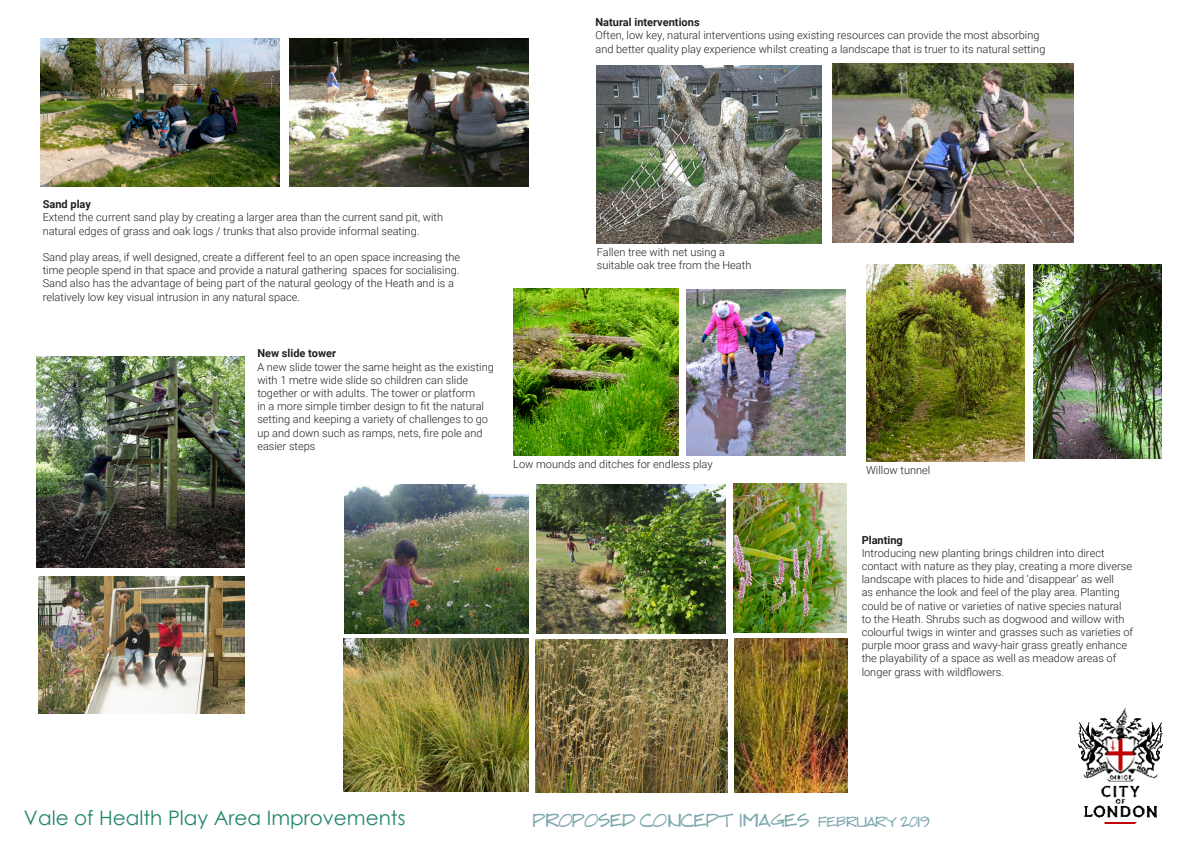
<style>
.page{position:relative;width:1191px;height:842px;background:#fff}
.page>*{position:absolute;margin:0;border:0;box-sizing:border-box;transform-origin:0 0}
.t1{font:20px "Century Gothic";color:#24866d}
.t2{font:18px "Draftsman";letter-spacing:-.01em;color:#7da8ae}
.t3{font:300 11px/13.2px "Roboto";color:#231f20}
.t4{font:700 11px "Roboto";color:#231f20}
.s1{font-size:14px}
</style>
<div class="page">
<img style="left:1078px;top:708px;width:84px;height:115px">
<img style="left:734px;top:638px;width:113px;height:154px">
<img style="left:536px;top:484px;width:189px;height:149px">
<img style="left:344px;top:484px;width:184px;height:149px">
<img style="left:344px;top:639px;width:184px;height:152px">
<img style="left:535px;top:639px;width:192px;height:153px">
<img style="left:733px;top:484px;width:113px;height:148px">
<img style="left:832px;top:64px;width:241px;height:178px">
<img style="left:596px;top:65px;width:225px;height:179px">
<img style="left:290px;top:39px;width:239px;height:148px">
<img style="left:687px;top:290px;width:158px;height:166px">
<img style="left:40px;top:38px;width:239px;height:149px">
<img style="left:866px;top:265px;width:158px;height:197px">
<img style="left:513px;top:289px;width:165px;height:166px">
<img style="left:1033px;top:265px;width:128px;height:194px">
<img style="left:36px;top:356px;width:208px;height:211px">
<img style="left:38px;top:576px;width:206px;height:138px">
<p class="t4" style="left:595px;top:15px;width:106px">Natural interventions</p>
<p class="t3" style="left:595px;top:28px;width:451px">Often, low key, natural interventions using existing resources can provide the most absorbing and better quality play experience whilst creating a landscape that is truer to its natural setting</p>
<p class="t4" style="left:43px;top:196px;width:50px">Sand play</p>
<p class="t3" style="left:43px;top:210px;width:402px">Extend the current sand play by creating a larger area than the current sand pit, with natural edges of grass and oak logs / trunks that also provide informal seating.</p>
<p class="t3" style="left:43px;top:250px;width:419px">Sand play areas, if well designed, create a different feel to an open space increasing the time people spend in that space and provide a natural gathering spaces for socialising.</p>
<p class="t3" style="left:43px;top:276px;width:413px">Sand also has the advantage of being part of the natural geology of the Heath and is a relatively low key visual intrusion in any natural space.</p>
<p class="t4" style="left:257px;top:346px;width:80px">New slide tower</p>
<p class="t3" style="left:257px;top:360px;width:238px">A new slide tower the same height as the existing with 1 metre wide slide so children can slide together or with adults. The tower or platform<br>in a more simple timber design to fit the natural setting and keeping a variety of challenges to go up and down such as ramps, nets, fire pole and easier steps</p>
<p class="t3" style="left:597px;top:245px;width:156px">Fallen tree with net using a suitable oak tree from the Heath</p>
<p class="t3" style="left:513px;top:457px;width:201px">Low mounds and ditches for endless play</p>
<p class="t3" style="left:866px;top:463px;width:66px">Willow tunnel</p>
<p class="t4" style="left:861px;top:532px;width:43px">Planting</p>
<p class="t3" style="left:861px;top:546px;width:273px">Introducing new planting brings children into direct contact with nature as they play, creating a more diverse landscape with places to hide and ‘disappear’ as well<br>as enhance the look and feel of the play area. Planting could be of native or varieties of native species natural to the Heath. Shrubs such as dogwood and willow with colourful twigs in winter and grasses such as varieties of purple moor grass and wavy-hair grass greatly enhance the playability of a space as well as meadow areas of longer grass with wildflowers.</p>
<h1 class="t1" style="left:24px;top:803px;width:383px">Vale of Health Play Area Improvements</h1>
<p class="t2" style="left:533px;top:810px;width:398px">PROPOSED CONCEPT IMAGES <span class="s1">FEBRUARY 2019</span></p>
</div>
